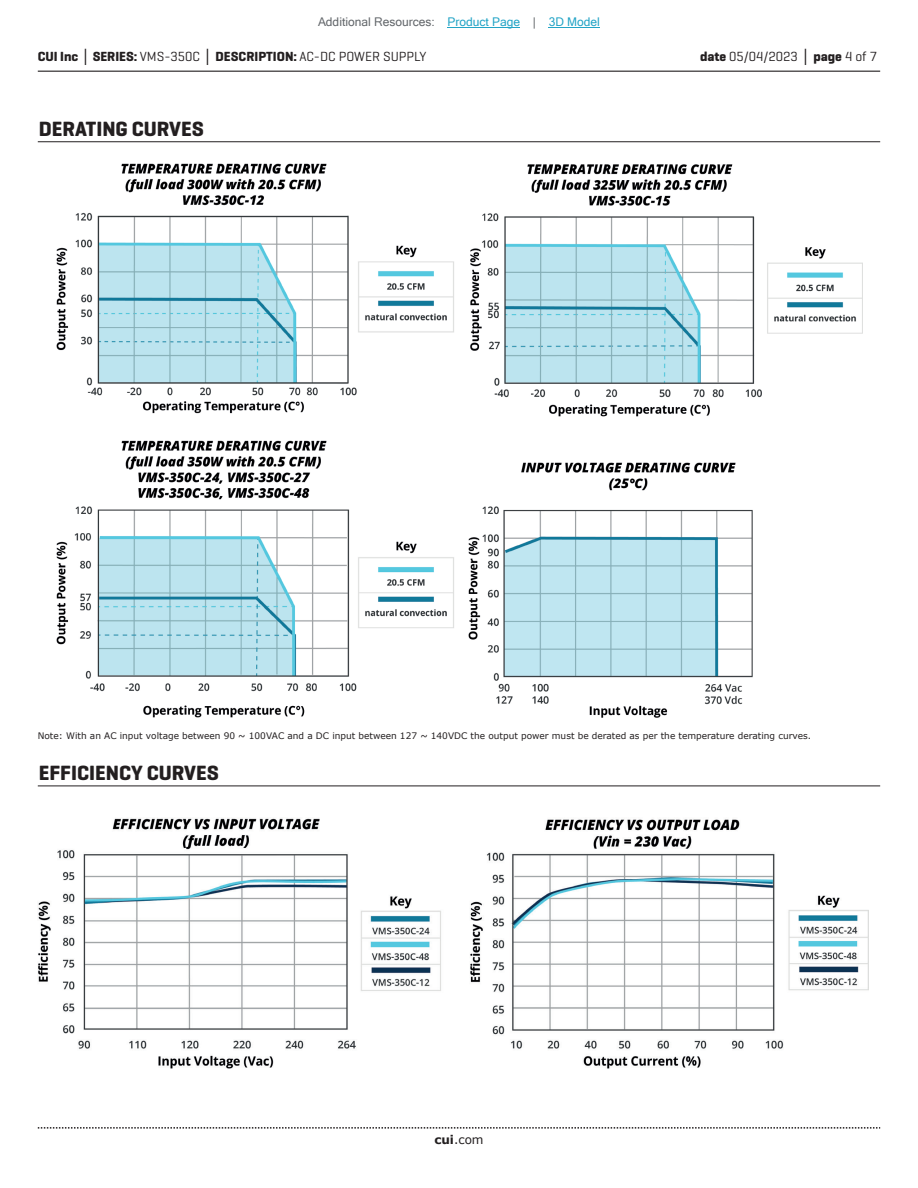
<style>
.page{position:relative;width:918px;height:1188px;background:#fff}
.page>*{position:absolute;margin:0;border:0;box-sizing:border-box;transform-origin:0 0}
.t1{font:700 21px "Geogrotesque";color:#231f20}
.t2{font:700 13.5px "Geogrotesque";color:#231f20}
.t3{font:13.5px "Geogrotesque";color:#231f20}
.t4{font:12px "Microsoft Sans Serif";color:#63676b}
.t5{font:12px "Verdana";color:#231f20}
.t6{font:9px "Verdana";color:#231f20}
.s1{color:#23a4c6}
.s2{font-family:"Verdana"}
.s3{font-weight:400}
.s4{font-weight:700}
.s5{font-family:"Verdana";font-weight:700}
</style>
<div class="page">
<hr style="left:38px;top:71px;width:842px;height:1px;background:#231f20">
<svg style="left:38px;top:1127px;width:842px;height:2px"></svg>
<hr style="left:38px;top:141px;width:842px;height:1px;background:#231f20">
<hr style="left:38px;top:786px;width:842px;height:1px;background:#231f20">
<img style="left:38px;top:818px;width:830px;height:250px">
<img style="left:56px;top:163px;width:806px;height:555px">
<hr style="left:448px;top:27px;width:72px;height:1px;background:#23a4c6">
<hr style="left:549px;top:27px;width:51px;height:1px;background:#23a4c6">
<h3 class="t4" style="left:318px;top:15px;width:283px">Additional Resources: <span class="s1">Product Page</span> | <span class="s1">3D Model</span></h3>
<h2 class="t2" style="left:38px;top:48px;width:390px">CUI Inc <span class="s2">│</span> SERIES: <span class="s3">VMS-350C</span> <span class="s2">│</span> DESCRIPTION: <span class="s3">AC-DC POWER SUPPLY</span></h2>
<h2 class="t3" style="left:700px;top:48px;width:179px"><span class="s4">date</span> 05/04/2023 <span class="s5">│</span> <span class="s4">page</span> 4 of 7</h2>
<h1 class="t1" style="left:39px;top:116px;width:167px">DERATING CURVES</h1>
<p class="t6" style="left:38px;top:730px;width:775px">Note: With an AC input voltage between 90 ~ 100VAC and a DC input between 127 ~ 140VDC the output power must be derated as per the temperature derating curves.</p>
<h1 class="t1" style="left:39px;top:760px;width:181px">EFFICIENCY CURVES</h1>
<h3 class="t5" style="left:434px;top:1131px;width:51px"><span class="s4">cui</span>.com</h3>
</div>
